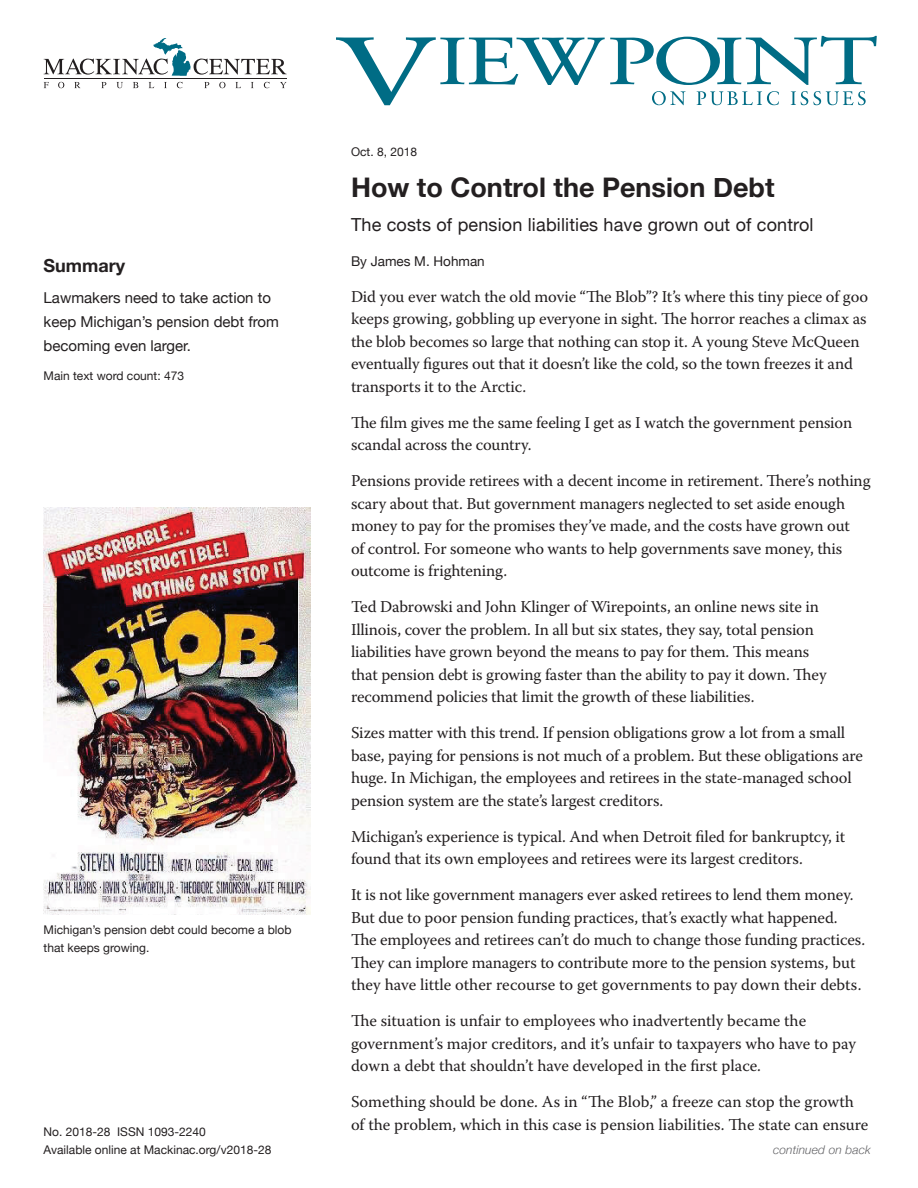
<style>
.page{position:relative;width:918px;height:1188px;background:#fff}
.page>*{position:absolute;margin:0;border:0;box-sizing:border-box;transform-origin:0 0}
._2018_Headline{font:700 27px "Helvetica Neue";color:#231f20}
._2018_Subhead{font:18px "Helvetica Neue";letter-spacing:.01em;color:#231f20}
._2018_Summary_Head{font:700 18px "Helvetica Neue";color:#231f20}
._2018_body{font:16.5px/22.5px "Warnock Pro";letter-spacing:-.01em;color:#231f20}
._2018_Summary{font:15px/24px "Helvetica Neue";color:#231f20}
._2018_Author{font:13.5px "Helvetica Neue";color:#231f20}
._2018_Date_ISBN{font:12px/18px "Helvetica Neue";color:#231f20}
._2018_Continued{font:italic 300 12px "Helvetica Neue";letter-spacing:.01em;color:#636366}
</style>
<div class="page">
<svg style="left:336px;top:36px;width:541px;height:69px"></svg>
<img style="left:43px;top:507px;width:267px;height:408px">
<svg style="left:44px;top:82px;width:5px;height:6px"></svg>
<svg style="left:58px;top:82px;width:6px;height:6px"></svg>
<svg style="left:74px;top:82px;width:6px;height:6px"></svg>
<svg style="left:101px;top:82px;width:5px;height:6px"></svg>
<svg style="left:116px;top:82px;width:7px;height:6px"></svg>
<svg style="left:133px;top:82px;width:5px;height:6px"></svg>
<svg style="left:149px;top:82px;width:5px;height:6px"></svg>
<svg style="left:177px;top:82px;width:6px;height:6px"></svg>
<svg style="left:204px;top:82px;width:5px;height:6px"></svg>
<svg style="left:219px;top:82px;width:7px;height:6px"></svg>
<svg style="left:235px;top:82px;width:6px;height:6px"></svg>
<svg style="left:251px;top:82px;width:3px;height:6px"></svg>
<svg style="left:264px;top:82px;width:6px;height:6px"></svg>
<svg style="left:280px;top:82px;width:7px;height:6px"></svg>
<hr style="left:44px;top:78px;width:243px;height:1px;background:#231f20">
<svg style="left:44px;top:38px;width:243px;height:38px"></svg>
<p class="_2018_Summary_Head" style="left:44px;top:252px;width:83px">Summary</p>
<p class="_2018_Summary" style="left:44px;top:287px;width:237px">Lawmakers need to take action to keep Michigan’s pension debt from becoming even larger.</p>
<p class="_2018_Date_ISBN" style="left:44px;top:367px;width:142px">Main text word count: 473</p>
<p class="_2018_Date_ISBN" style="left:44px;top:921px;width:249px">Michigan’s pension debt could become a blob that keeps growing.</p>
<p class="_2018_Date_ISBN" style="left:44px;top:1123px;width:164px">No. 2018-28 ISSN 1093-2240</p>
<p class="_2018_Date_ISBN" style="left:44px;top:1141px;width:229px">Available online at Mackinac.org/v2018-28</p>
<p class="_2018_Date_ISBN" style="left:351px;top:143px;width:68px">Oct. 8, 2018</p>
<p class="_2018_Headline" style="left:351px;top:166px;width:425px">How to Control the Pension Debt</p>
<p class="_2018_Subhead" style="left:351px;top:212px;width:464px">The costs of pension liabilities have grown out of control</p>
<p class="_2018_Author" style="left:351px;top:251px;width:135px">By James M. Hohman</p>
<p class="_2018_body" style="left:351px;top:285px;width:519px">Did you ever watch the old movie “The Blob”? It’s where this tiny piece of goo keeps growing, gobbling up everyone in sight. The horror reaches a climax as the blob becomes so large that nothing can stop it. A young Steve McQueen eventually figures out that it doesn’t like the cold, so the town freezes it and transports it to the Arctic.</p>
<p class="_2018_body" style="left:351px;top:411px;width:503px">The film gives me the same feeling I get as I watch the government pension scandal across the country.</p>
<p class="_2018_body" style="left:351px;top:469px;width:521px">Pensions provide retirees with a decent income in retirement. There’s nothing scary about that. But government managers neglected to set aside enough money to pay for the promises they’ve made, and the costs have grown out<br>of control. For someone who wants to help governments save money, this outcome is frightening.</p>
<p class="_2018_body" style="left:351px;top:595px;width:477px">Ted Dabrowski and John Klinger of Wirepoints, an online news site in Illinois, cover the problem. In all but six states, they say, total pension liabilities have grown beyond the means to pay for them. This means that pension debt is growing faster than the ability to pay it down. They recommend policies that limit the growth of these liabilities.</p>
<p class="_2018_body" style="left:351px;top:721px;width:513px">Sizes matter with this trend. If pension obligations grow a lot from a small base, paying for pensions is not much of a problem. But these obligations are huge. In Michigan, the employees and retirees in the state-managed school pension system are the state’s largest creditors.</p>
<p class="_2018_body" style="left:351px;top:825px;width:496px">Michigan’s experience is typical. And when Detroit filed for bankruptcy, it found that its own employees and retirees were its largest creditors.</p>
<p class="_2018_body" style="left:351px;top:883px;width:516px">It is not like government managers ever asked retirees to lend them money.<br>But due to poor pension funding practices, that’s exactly what happened.<br>The employees and retirees can’t do much to change those funding practices.<br>They can implore managers to contribute more to the pension systems, but they have little other recourse to get governments to pay down their debts.</p>
<p class="_2018_body" style="left:351px;top:1009px;width:507px">The situation is unfair to employees who inadvertently became the government’s major creditors, and it’s unfair to taxpayers who have to pay down a debt that shouldn’t have developed in the first place.</p>
<p class="_2018_body" style="left:351px;top:1090px;width:519px">Something should be done. As in “The Blob,” a freeze can stop the growth of the problem, which in this case is pension liabilities. The state can ensure</p>
<p class="_2018_Continued" style="left:773px;top:1140px;width:99px">continued on back</p>
</div>
